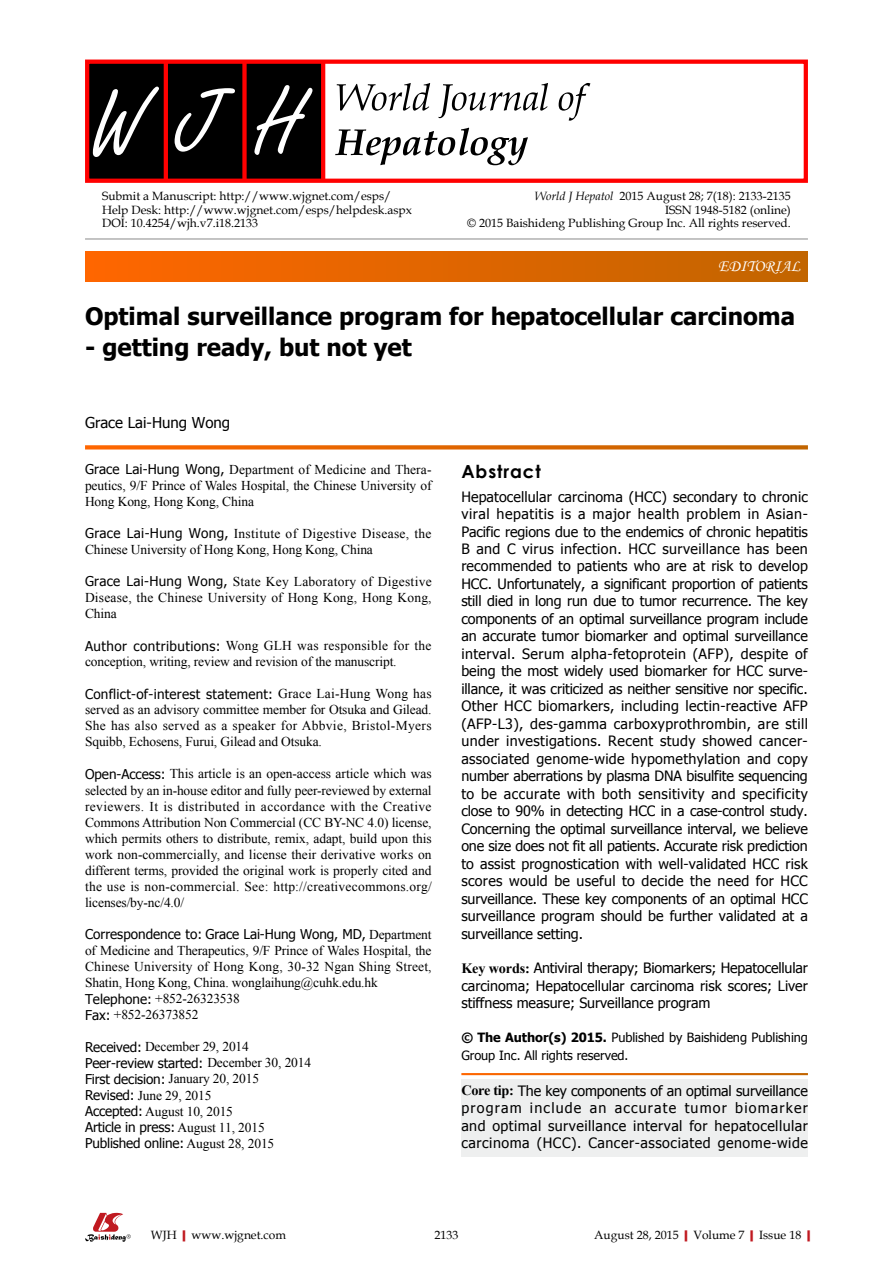
<style>
.page{position:relative;width:893px;height:1263px;background:#fff}
.page>*{position:absolute;margin:0;border:0;box-sizing:border-box;transform-origin:0 0}
.t1{font:700 24px "Tahoma";color:#000}
.t2{font:700 18px "Century Gothic";letter-spacing:.05em;color:#000}
.t3{font:16.5px "Monotype Corsiva";color:#fff}
.t4{font:15px "Tahoma";color:#000}
.t5{font:14.25px/17.4px "Tahoma";letter-spacing:.005em;color:#000;text-align:justify}
.t6{font:13.5px/16px "Times New Roman";letter-spacing:-.01em;color:#000;text-align:justify}
.t7{font:12.75px/17.5px "Tahoma";letter-spacing:-.005em;color:#000}
.t8{font:12px/13.5px "Book Antiqua";color:#000}
.s1{font-style:italic}
.s2{font-family:"Tahoma"}
.s3{font-family:"Times New Roman";font-weight:700}
.s4{font-weight:700}
.s5{font-weight:700;color:#c01920}
</style>
<div class="page">
<div style="left:461px;top:1079px;width:347px;height:78px;background:#eeefef"></div>
<div style="left:85px;top:252px;width:723px;height:29px;background:linear-gradient(to right,#f60,#c16500)"></div>
<hr style="left:85px;top:239px;width:723px;height:1px;background:#898989">
<svg style="left:85px;top:445px;width:723px;height:4px;background:#e26f11"></svg>
<svg style="left:85px;top:1213px;width:46px;height:29px"></svg>
<div style="left:87px;top:61px;width:236px;height:121px;background:#000"></div>
<hr style="left:164px;top:61px;width:4px;height:121px;background:#f00">
<div style="left:242px;top:61px;width:5px;height:121px;background:#f00"></div>
<hr style="left:321px;top:61px;width:4px;height:121px;background:#f00">
<div style="left:85px;top:60px;width:723px;height:123px;border:4px solid #f00"></div>
<svg style="left:254px;top:85px;width:58px;height:70px"></svg>
<svg style="left:175px;top:88px;width:60px;height:64px"></svg>
<svg style="left:93px;top:87px;width:66px;height:70px"></svg>
<svg style="left:337px;top:83px;width:253px;height:38px"></svg>
<svg style="left:335px;top:128px;width:193px;height:37px"></svg>
<p class="t8" style="left:102px;top:189px;width:311px">Submit a Manuscript: http://www.wjgnet.com/esps/<br>Help Desk: http://www.wjgnet.com/esps/helpdesk.aspx<br>DOI: 10.4254/wjh.v7.i18.2133</p>
<p class="t8" style="left:467px;top:189px;width:325px;text-align:right"><span class="s1">World J Hepatol</span> 2015 August 28; 7(18): 2133-2135<br>ISSN 1948-5182 (online)<br>© 2015 Baishideng Publishing Group Inc. All rights reserved.</p>
<p class="t3" style="left:718px;top:256px;width:84px">EDITORIAL</p>
<p class="t1" style="left:85px;top:299px;width:712px">Optimal surveillance program for hepatocellular carcinoma</p>
<p class="t1" style="left:85px;top:330px;width:328px">- getting ready, but not yet</p>
<p class="t4" style="left:85px;top:413px;width:147px">Grace Lai-Hung Wong</p>
<p class="t6" style="left:85px;top:461px;width:348px"><span class="s2">Grace Lai-Hung Wong,</span> Department of Medicine and Thera&shy;peutics, 9/F Prince of Wales Hospital, the Chinese University of Hong Kong, Hong Kong, China</p>
<p class="t6" style="left:85px;top:525px;width:348px"><span class="s2">Grace Lai-Hung Wong,</span> Institute of Digestive Disease, the<br>Chinese University of Hong Kong, Hong Kong, China</p>
<p class="t6" style="left:85px;top:573px;width:348px"><span class="s2">Grace Lai-Hung Wong,</span> State Key Laboratory of Digestive Disease, the Chinese University of Hong Kong, Hong Kong, China</p>
<p class="t6" style="left:85px;top:637px;width:348px"><span class="s2">Author contributions:</span> Wong GLH was responsible for the conception, writing, review and revision of the manuscript.</p>
<p class="t6" style="left:85px;top:686px;width:348px"><span class="s2">Conflict-of-interest statement:</span> Grace Lai-Hung Wong has served as an advisory committee member for Otsuka and Gilead.<br>She has also served as a speaker for Abbvie, Bristol-Myers Squibb, Echosens, Furui, Gilead and Otsuka.</p>
<p class="t6" style="left:85px;top:766px;width:348px"><span class="s2">Open-Access:</span> This article is an open-access article which was selected by an in-house editor and fully peer-reviewed by external reviewers. It is distributed in accordance with the Creative Commons Attribution Non Commercial (CC BY-NC 4.0) license, which permits others to distribute, remix, adapt, build upon this work non-commercially, and license their derivative works on different terms, provided the original work is properly cited and the use is non-commercial. See: http://creativecommons.org/ licenses/by-nc/4.0/</p>
<p class="t6" style="left:85px;top:927px;width:348px;text-align:left"><span class="s2">Correspondence to: Grace Lai-Hung Wong, MD,</span> Department of Medicine and Therapeutics, 9/F Prince of Wales Hospital, the Chinese University of Hong Kong, 30-32 Ngan Shing Street, Shatin, Hong Kong, China. wonglaihung@cuhk.edu.hk <span class="s2">Telephone:</span> +852-26323538<br><span class="s2">Fax:</span> +852-26373852</p>
<p class="t6" style="left:85px;top:1038px;width:228px;text-align:left"><span class="s2">Received:</span> December 29, 2014<br><span class="s2">Peer-review started:</span> December 30, 2014<br><span class="s2">First decision:</span> January 20, 2015<br><span class="s2">Revised:</span> June 29, 2015<br><span class="s2">Accepted:</span> August 10, 2015<br><span class="s2">Article in press:</span> August 11, 2015<br><span class="s2">Published online:</span> August 28, 2015</p>
<p class="t2" style="left:461px;top:457px;width:81px">Abstract</p>
<p class="t5" style="left:461px;top:487px;width:348px">Hepatocellular carcinoma (HCC) secondary to chronic viral hepatitis is a major health problem in Asian-Pacific regions due to the endemics of chronic hepatitis B and C virus infection. HCC surveillance has been recommended to patients who are at risk to develop HCC. Unfortunately, a significant proportion of patients still died in long run due to tumor recurrence. The key components of an optimal surveillance program include an accurate tumor biomarker and optimal surveillance interval. Serum alpha-fetoprotein (AFP), despite of being the most widely used biomarker for HCC surve&shy;illance, it was criticized as neither sensitive nor specific.<br>Other HCC biomarkers, including lectin-reactive AFP (AFP-L3), des-gamma carboxyprothrombin, are still under investigations. Recent study showed cancer&shy;associated genome-wide hypomethylation and copy number aberrations by plasma DNA bisulfite sequencing to be accurate with both sensitivity and specificity close to 90% in detecting HCC in a case-control study.<br>Concerning the optimal surveillance interval, we believe one size does not fit all patients. Accurate risk prediction to assist prognostication with well-validated HCC risk scores would be useful to decide the need for HCC surveillance. These key components of an optimal HCC surveillance program should be further validated at a surveillance setting.</p>
<p class="t5" style="left:461px;top:959px;width:348px"><span class="s3">Key words:</span> Antiviral therapy; Biomarkers; Hepatocellular carcinoma; Hepatocellular carcinoma risk scores; Liver stiffness measure; Surveillance program</p>
<p class="t7" style="left:461px;top:1028px;width:348px"><span class="s4">© The Author(s) 2015.</span> Published by Baishideng Publishing<br>Group Inc. All rights reserved.</p>
<p class="t5" style="left:461px;top:1081px;width:348px"><span class="s3">Core tip:</span> The key components of an optimal surveillance program include an accurate tumor biomarker and optimal surveillance interval for hepatocellular carcinoma (HCC). Cancer-associated genome-wide</p>
<p class="t8" style="left:151px;top:1227px;width:137px">WJH<span class="s5">|</span>www.wjgnet.com</p>
<p class="t8" style="left:434px;top:1227px;width:25px">2133</p>
<p class="t8" style="left:594px;top:1227px;width:223px">August 28, 2015<span class="s5">|</span>Volume 7<span class="s5">|</span>Issue 18<span class="s5">|</span></p>
</div>
